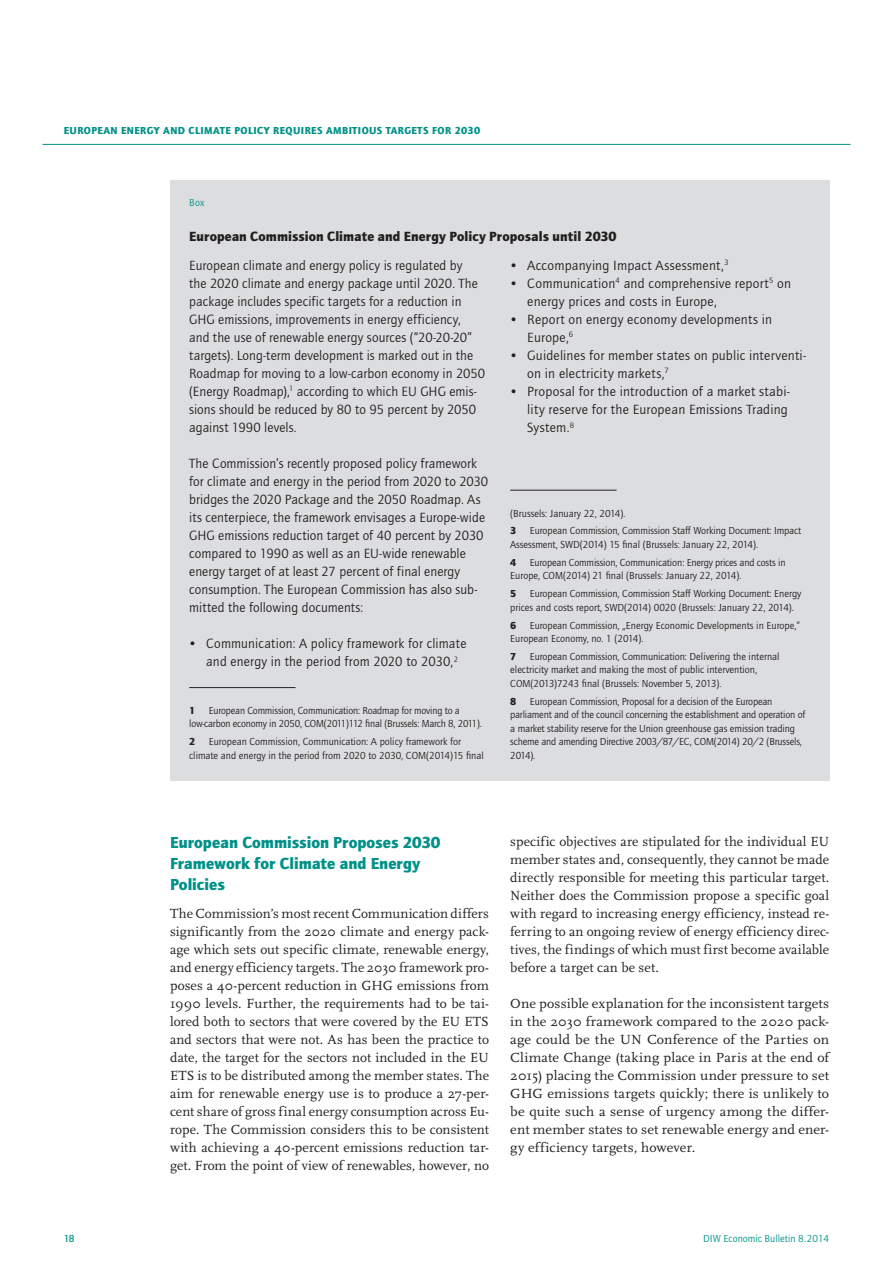
<style>
.page{position:relative;width:893px;height:1263px;background:#fff}
.page>*{position:absolute;margin:0;border:0;box-sizing:border-box;transform-origin:0 0}
._01_Zwischenüberschr{font:900 16.5px/21px "Quay Sans ITC Std";color:#009188}
._02_Fließtext_Infoka{font:13.8px/18px "Quay Sans ITC Std";letter-spacing:.005em;color:#231f20}
._02_Fließtext_9_2pt{font:13.8px/18px "Scala Pro";letter-spacing:.005em;color:#231f20;text-align:justify}
._02_Fließtext_9_2pt-2{font:13.8px/18px "Scala Pro";letter-spacing:.005em;color:#231f20;text-align:justify;scale:1.04 1}
.DIW-Infografik-H1{font:900 13.8px "Quay Sans ITC Std";letter-spacing:.005em;color:#231f20}
._10_Fußnoten_7pt{font:10.5px/13.5px "Quay Sans ITC Std";letter-spacing:-.005em;color:#231f20}
.t1{font:900 10.5px "Quay Sans ITC Std";letter-spacing:.04em;color:#009188}
.DIW-Ordnungs-H{font:10.5px "Quay Sans ITC Std";color:#009188}
._10_Fußnoten_7pt-2{font:900 10.5px "Quay Sans ITC Std";color:#231f20}
.t2{font:500 10.5px "Quay Sans ITC Std";color:#009188}
</style>
<div class="page">
<hr style="left:43px;top:144px;width:807px;height:1px;background:#009188">
<div style="left:170px;top:180px;width:659px;height:600px;background:#dcdddf"></div>
<hr style="left:189px;top:687px;width:107px;height:1px;background:#231f20">
<hr style="left:510px;top:490px;width:107px;height:1px;background:#231f20">
<p class="t1" style="left:64px;top:124px;width:21px">Europe</p>
<p class="t1" style="left:103px;top:124px;width:31px">an Energ</p>
<p class="t1" style="left:154px;top:124px;width:180px">y and Climate Policy Requires Ambitio</p>
<p class="t1" style="left:369px;top:124px;width:36px">us Target</p>
<p class="t1" style="left:423px;top:124px;width:17px">s for</p>
<p class="t1" style="left:455px;top:124px;width:27px">2030</p>
<p class="DIW-Ordnungs-H" style="left:189px;top:196px;width:17px">Box</p>
<p class="DIW-Infografik-H1" style="left:189px;top:228px;width:429px">European Commission Climate and Energy Policy Proposals until 2030</p>
<p class="_02_Fließtext_Infoka" style="left:189px;top:256px;width:297px">European climate and energy policy is regulated by<br>the 2020 climate and energy package until 2020. The package includes specific targets for a reduction in GHG emissions, improvements in energy efficiency,<br>and the use of renewable energy sources (“20-20-20” targets). Long-term development is marked out in the Roadmap for moving to a low-carbon economy in 2050 (Energy Roadmap),<sup>1</sup> according to which EU GHG emis&shy;sions should be reduced by 80 to 95 percent by 2050 against 1990 levels.</p>
<p class="_02_Fließtext_Infoka" style="left:189px;top:454px;width:301px">The Commission’s recently proposed policy framework for climate and energy in the period from 2020 to 2030 bridges the 2020 Package and the 2050 Roadmap. As its centerpiece, the framework envisages a Europe-wide GHG emissions reduction target of 40 percent by 2030 compared to 1990 as well as an EU-wide renewable energy target of at least 27 percent of final energy consumption. The European Commission has also sub&shy;mitted the following documents:</p>
<p class="_02_Fließtext_Infoka" style="left:206px;top:634px;width:262px;text-indent:-17px">• Communication: A policy framework for climate and energy in the period from 2020 to 2030,<sup>2</sup></p>
<p class="_10_Fußnoten_7pt-2" style="left:189px;top:704px;width:8px">1</p>
<p class="_10_Fußnoten_7pt" style="left:189px;top:704px;width:294px;text-align:center">European Commission, Communication: Roadmap for moving to a low-carbon economy in 2050, COM(2011)112 final (Brussels: March 8, 2011).</p>
<p class="_10_Fußnoten_7pt-2" style="left:189px;top:735px;width:8px">2</p>
<p class="_10_Fußnoten_7pt" style="left:189px;top:735px;width:296px;text-align:center">European Commission, Communication: A policy framework for<br>climate and energy in the period from 2020 to 2030, COM(2014)15 final</p>
<p class="_02_Fließtext_Infoka" style="left:510px;top:256px;width:220px">• Accompanying Impact Assessment,<sup>3</sup></p>
<p class="_02_Fließtext_Infoka" style="left:527px;top:274px;width:265px;text-indent:-17px">• Communication<sup>4</sup> and comprehensive report<sup>5</sup> on energy prices and costs in Europe,</p>
<p class="_02_Fließtext_Infoka" style="left:527px;top:310px;width:246px;text-indent:-17px">• Report on energy economy developments in<br>Europe,<sup>6</sup></p>
<p class="_02_Fließtext_Infoka" style="left:527px;top:346px;width:280px;text-indent:-17px">• Guidelines for member states on public interventi&shy;on in electricity markets,<sup>7</sup></p>
<p class="_02_Fließtext_Infoka" style="left:527px;top:382px;width:264px;text-indent:-17px">• Proposal for the introduction of a market stabi&shy;lity reserve for the European Emissions Trading<br>System.<sup>8</sup></p>
<p class="_10_Fußnoten_7pt" style="left:510px;top:506px;width:117px">(Brussels: January 22, 2014).</p>
<p class="_10_Fußnoten_7pt-2" style="left:510px;top:524px;width:8px">3</p>
<p class="_10_Fußnoten_7pt" style="left:510px;top:524px;width:293px;text-indent:20px">European Commission, Commission Staff Working Document: Impact<br>Assessment, SWD(2014) 15 final (Brussels: January 22, 2014).</p>
<p class="_10_Fußnoten_7pt-2" style="left:510px;top:556px;width:8px">4</p>
<p class="_10_Fußnoten_7pt" style="left:510px;top:555px;width:277px;text-indent:20px">European Commission, Communication: Energy prices and costs in<br>Europe, COM(2014) 21 final (Brussels: January 22, 2014).</p>
<p class="_10_Fußnoten_7pt-2" style="left:510px;top:587px;width:8px">5</p>
<p class="_10_Fußnoten_7pt" style="left:510px;top:587px;width:293px;text-indent:20px">European Commission, Commission Staff Working Document: Energy prices and costs report, SWD(2014) 0020 (Brussels: January 22, 2014).</p>
<p class="_10_Fußnoten_7pt-2" style="left:510px;top:619px;width:8px">6</p>
<p class="_10_Fußnoten_7pt" style="left:510px;top:618px;width:291px;text-indent:20px">European Commission, „Energy Economic Developments in Europe,“<br>European Economy, no. 1 (2014).</p>
<p class="_10_Fußnoten_7pt-2" style="left:510px;top:650px;width:8px">7</p>
<p class="_10_Fußnoten_7pt" style="left:510px;top:650px;width:271px;text-indent:20px">European Commission, Communication: Delivering the internal electricity market and making the most of public intervention,<br>COM(2013)7243 final (Brussels: November 5, 2013).</p>
<p class="_10_Fußnoten_7pt-2" style="left:510px;top:695px;width:8px">8</p>
<p class="_10_Fußnoten_7pt" style="left:510px;top:695px;width:297px;text-indent:20px">European Commission, Proposal for a decision of the European parliament and of the council concerning the establishment and operation of a market stability reserve for the Union greenhouse gas emission trading scheme and amending Directive 2003/87/EC, COM(2014) 20/2 (Brussels, 2014).</p>
<p class="_01_Zwischenüberschr" style="left:170px;top:831px;width:272px">European Commission Proposes 2030<br>Framework for Climate and Energy<br>Policies</p>
<p class="_02_Fließtext_9_2pt" style="left:170px;top:904px;width:320px">The Commission’s most recent Communication differs significantly from the 2020 climate and energy pack&shy;age which sets out specific climate, renewable energy, and energy efficiency targets. The 2030 framework pro&shy;poses a 40-percent reduction in GHG emissions from 1990 levels. Further, the requirements had to be tai&shy;lored both to sectors that were covered by the EU ETS and sectors that were not. As has been the practice to date, the target for the sectors not included in the EU ETS is to be distributed among the member states. The aim for renewable energy use is to produce a 27-per&shy;cent share of gross final energy consumption across Eu&shy;rope. The Commission considers this to be consistent with achieving a 40-percent emissions reduction tar&shy;get. From the point of view of renewables, however, no</p>
<p class="_02_Fließtext_9_2pt" style="left:510px;top:832px;width:320px">specific objectives are stipulated for the individual EU member states and, consequently, they cannot be made directly responsible for meeting this particular target.<br>Neither does the Commission propose a specific goal with regard to increasing energy efficiency, instead re&shy;ferring to an ongoing review of energy efficiency direc&shy;tives, the findings of which must first become available before a target can be set.</p>
<p class="_02_Fließtext_9_2pt-2" style="left:510px;top:994px;width:308px">One possible explanation for the inconsistent targets in the 2030 framework compared to the 2020 pack&shy;age could be the UN Conference of the Parties on Climate Change (taking place in Paris at the end of 2015) placing the Commission under pressure to set GHG emissions targets quickly; there is unlikely to be quite such a sense of urgency among the differ&shy;ent member states to set renewable energy and ener&shy;gy efficiency targets, however.</p>
<p class="t2" style="left:64px;top:1232px;width:12px">18</p>
<p class="DIW-Ordnungs-H" style="left:703px;top:1232px;width:127px">DIW Economic Bulletin 8.2014</p>
</div>
